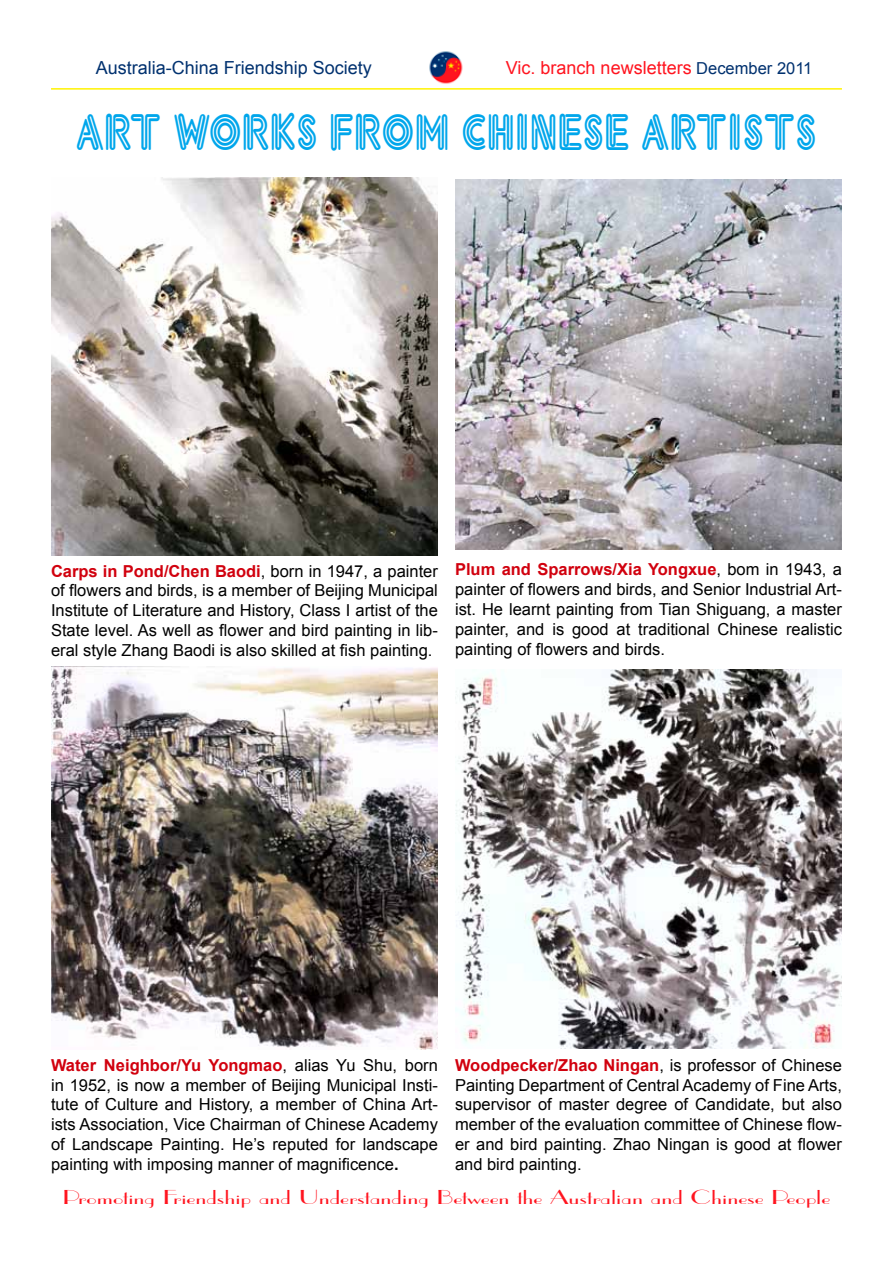
<style>
.page{position:relative;width:893px;height:1263px;background:#fff}
.page>*{position:absolute;margin:0;border:0;box-sizing:border-box;transform-origin:0 0}
.t1{font:45px "Eklektic Plain";color:#00a6eb;scale:.8 1}
.t2{font:19.2px "Parisian BT";color:#ff141f;scale:1.47 1}
.t3{font:18px "Arial";color:#ff141f}
.t4{font:18px "Arial";color:#00316f}
.t5{font:16.5px/19.8px "Arial";color:#000;text-align:justify}
.s1{font-size:16.5px;color:#00316f}
.s2{font-weight:700;color:#d1010e}
.s3{font-weight:700}
</style>
<div class="page">
<img style="left:429px;top:51px;width:34px;height:33px">
<hr style="left:51px;top:88px;width:791px;height:2px;background:#fff300">
<img style="left:51px;top:178px;width:387px;height:378px">
<img style="left:455px;top:180px;width:387px;height:370px">
<img style="left:51px;top:666px;width:387px;height:383px">
<img style="left:455px;top:670px;width:387px;height:378px">
<p class="t4" style="left:96px;top:56px;width:278px">Australia-China Friendship Society</p>
<p class="t3" style="left:506px;top:56px;width:308px">Vic. branch newsletters <span class="s1">December 2011</span></p>
<h1 class="t1" style="left:76px;top:100px;width:928px">ART WORKS FROM CHINESE ARTISTS</h1>
<p class="t5" style="left:51px;top:561px;width:388px"><span class="s2">Carps in Pond/Chen Baodi</span>, born in 1947, a painter of flowers and birds, is a member of Beijing Municipal Institute of Literature and History, Class I artist of the State level. As well as flower and bird painting in lib&shy;eral style Zhang Baodi is also skilled at fish painting.</p>
<p class="t5" style="left:455px;top:560px;width:388px"><span class="s2">Plum and Sparrows/Xia Yongxue</span>, bom in 1943, a painter of flowers and birds, and Senior Industrial Art&shy;ist. He learnt painting from Tian Shiguang, a master painter, and is good at traditional Chinese realistic painting of flowers and birds.</p>
<p class="t5" style="left:51px;top:1055px;width:388px"><span class="s2">Water Neighbor/Yu Yongmao</span>, alias Yu Shu, born in 1952, is now a member of Beijing Municipal Insti&shy;tute of Culture and History, a member of China Art&shy;ists Association, Vice Chairman of Chinese Academy of Landscape Painting. He’s reputed for landscape painting with imposing manner of magnificence<span class="s3">.</span></p>
<p class="t5" style="left:455px;top:1055px;width:388px"><span class="s2">Woodpecker/Zhao Ningan</span>, is professor of Chinese Painting Department of Central Academy of Fine Arts, supervisor of master degree of Candidate, but also member of the evaluation committee of Chinese flow&shy;er and bird painting. Zhao Ningan is good at flower and bird painting.</p>
<p class="t2" style="left:63px;top:1185px;width:524px">Promoting Friendship and Understanding Between the Australian and Chinese People</p>
</div>
